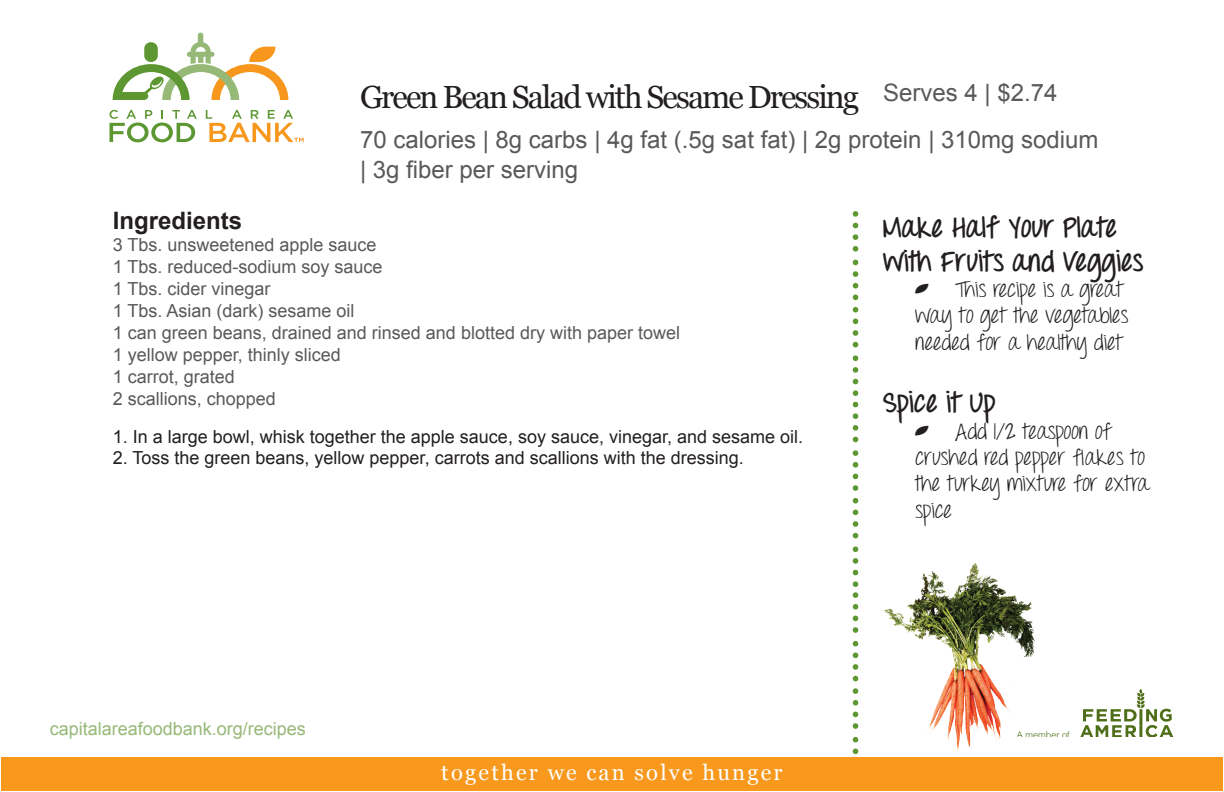
<style>
.page{position:relative;width:1224px;height:792px;background:#fff}
.page>*{position:absolute;margin:0;border:0;box-sizing:border-box;transform-origin:0 0}
.Recipe_Long{font:32px "Georgia";letter-spacing:-.06em;color:#231f20}
.Tip{font:700 28px/33.6px "Throw My Hands Upinthe Air";color:#231f20}
.Nutrition{font:24px/30px "Arial";color:#58595b}
.Ingredients{font:700 24px "Arial";color:#231f20}
.t1{font:22px/26.4px "Throw My Hands Upinthe Air";color:#231f20}
.t2{font:22px "Georgia";letter-spacing:.1em;color:#fff}
.Ingredients-2{font:18px "Arial";color:#58595b}
.Steps{font:18px "Arial";color:#231f20}
.t3{font:18px "Arial";color:#96b978}
.t4{font:300 9.2px "Helvetica";color:#4e6e17}
</style>
<div class="page">
<svg style="left:1080px;top:689px;width:94px;height:48px"></svg>
<svg style="left:113px;top:33px;width:175px;height:67px"></svg>
<div style="left:144px;top:42px;width:14px;height:20px;background:#5c9731;border-radius:7px"></div>
<svg style="left:109px;top:110px;width:88px;height:32px"></svg>
<svg style="left:206px;top:110px;width:98px;height:32px"></svg>
<svg style="left:853px;top:211px;width:5px;height:6px"></svg>
<svg style="left:853px;top:223px;width:5px;height:5px"></svg>
<svg style="left:853px;top:234px;width:5px;height:6px"></svg>
<svg style="left:853px;top:246px;width:5px;height:6px"></svg>
<svg style="left:853px;top:260px;width:5px;height:5px"></svg>
<svg style="left:853px;top:271px;width:5px;height:6px"></svg>
<svg style="left:853px;top:283px;width:5px;height:6px"></svg>
<svg style="left:853px;top:295px;width:5px;height:5px"></svg>
<svg style="left:853px;top:307px;width:5px;height:6px"></svg>
<svg style="left:853px;top:319px;width:5px;height:5px"></svg>
<svg style="left:853px;top:330px;width:5px;height:6px"></svg>
<svg style="left:853px;top:342px;width:5px;height:5px"></svg>
<svg style="left:853px;top:355px;width:5px;height:6px"></svg>
<svg style="left:853px;top:367px;width:5px;height:6px"></svg>
<svg style="left:853px;top:379px;width:5px;height:5px"></svg>
<svg style="left:853px;top:390px;width:5px;height:6px"></svg>
<svg style="left:853px;top:402px;width:5px;height:5px"></svg>
<svg style="left:853px;top:413px;width:5px;height:6px"></svg>
<svg style="left:853px;top:425px;width:5px;height:6px"></svg>
<svg style="left:853px;top:437px;width:5px;height:5px"></svg>
<svg style="left:853px;top:450px;width:5px;height:6px"></svg>
<svg style="left:853px;top:462px;width:5px;height:6px"></svg>
<svg style="left:853px;top:474px;width:5px;height:5px"></svg>
<svg style="left:853px;top:485px;width:5px;height:6px"></svg>
<svg style="left:853px;top:498px;width:5px;height:6px"></svg>
<svg style="left:853px;top:510px;width:5px;height:5px"></svg>
<svg style="left:853px;top:521px;width:5px;height:6px"></svg>
<svg style="left:853px;top:533px;width:5px;height:5px"></svg>
<svg style="left:853px;top:546px;width:5px;height:6px"></svg>
<svg style="left:853px;top:558px;width:5px;height:6px"></svg>
<svg style="left:853px;top:570px;width:5px;height:5px"></svg>
<svg style="left:853px;top:581px;width:5px;height:17px"></svg>
<svg style="left:853px;top:604px;width:5px;height:6px"></svg>
<svg style="left:853px;top:616px;width:5px;height:5px"></svg>
<svg style="left:853px;top:627px;width:5px;height:6px"></svg>
<svg style="left:853px;top:641px;width:5px;height:5px"></svg>
<svg style="left:853px;top:653px;width:5px;height:5px"></svg>
<svg style="left:853px;top:664px;width:5px;height:6px"></svg>
<svg style="left:853px;top:676px;width:5px;height:5px"></svg>
<svg style="left:853px;top:688px;width:5px;height:6px"></svg>
<svg style="left:853px;top:700px;width:5px;height:6px"></svg>
<svg style="left:853px;top:712px;width:5px;height:5px"></svg>
<svg style="left:853px;top:723px;width:5px;height:6px"></svg>
<svg style="left:853px;top:737px;width:5px;height:5px"></svg>
<svg style="left:853px;top:749px;width:5px;height:5px"></svg>
<div style="left:1px;top:757px;width:1222px;height:34px;background:#f8981d"></div>
<img style="left:884px;top:563px;width:151px;height:188px">
<p class="Nutrition" style="left:883px;top:78px;width:176px">Serves 4 | $2.74</p>
<p class="Recipe_Long" style="left:360px;top:74px;width:501px">Green Bean Salad with Sesame Dressing</p>
<p class="Nutrition" style="left:360px;top:125px;width:740px">70 calories | 8g carbs | 4g fat (.5g sat fat) | 2g protein | 310mg sodium | 3g fiber per serving</p>
<p class="Ingredients" style="left:113px;top:204px;width:131px">Ingredients</p>
<p class="Ingredients-2" style="left:113px;top:233px;width:265px">3 Tbs. unsweetened apple sauce</p>
<p class="Ingredients-2" style="left:113px;top:255px;width:271px">1 Tbs. reduced-sodium soy sauce</p>
<p class="Ingredients-2" style="left:113px;top:277px;width:159px">1 Tbs. cider vinegar</p>
<p class="Ingredients-2" style="left:113px;top:299px;width:243px">1 Tbs. Asian (dark) sesame oil</p>
<p class="Ingredients-2" style="left:113px;top:321px;width:569px">1 can green beans, drained and rinsed and blotted dry with paper towel</p>
<p class="Ingredients-2" style="left:113px;top:343px;width:230px">1 yellow pepper, thinly sliced</p>
<p class="Ingredients-2" style="left:113px;top:365px;width:124px">1 carrot, grated</p>
<p class="Ingredients-2" style="left:113px;top:387px;width:165px">2 scallions, chopped</p>
<p class="Steps" style="left:113px;top:425px;width:692px">1. In a large bowl, whisk together the apple sauce, soy sauce, vinegar, and sesame oil.</p>
<p class="Steps" style="left:113px;top:446px;width:633px">2. Toss the green beans, yellow pepper, carrots and scallions with the dressing.</p>
<p class="Tip" style="left:883px;top:212px;width:262px">Make Half Your Plate with Fruits and Veggies</p>
<p class="t1" style="left:915px;top:278px;width:215px;text-indent:40px">This recipe is a great way to get the vegetables needed for a healthy diet</p>
<p class="Tip" style="left:883px;top:388px;width:114px">Spice it Up</p>
<p class="t1" style="left:915px;top:420px;width:236px;text-indent:40px">Add 1/2 teaspoon of crushed red pepper flakes to the turkey mixture for extra spice</p>
<p class="t3" style="left:50px;top:717px;width:258px">capitalareafoodbank.org/recipes</p>
<p class="t4" style="left:1017px;top:726px;width:54px">A member of</p>
<p class="t2" style="left:441px;top:757px;width:343px">together we can solve hunger</p>
</div>
